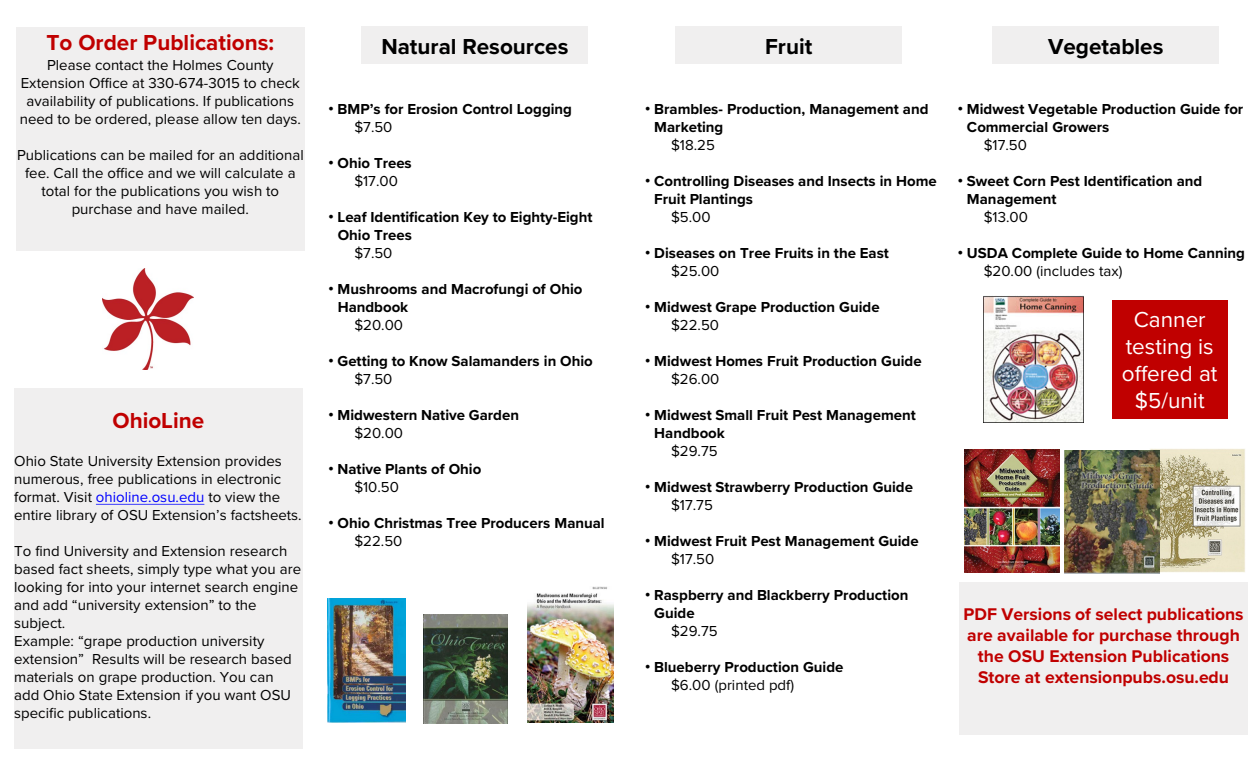
<style>
.page{position:relative;width:1260px;height:765px;background:#fff}
.page>*{position:absolute;margin:0;border:0;box-sizing:border-box;transform-origin:0 0}
.t1{font:700 22.5px "Proxima Nova";color:#000}
.t2{font:22.5px/27px "Proxima Nova";color:#fff;text-align:center}
.t3{font:700 22.5px "Proxima Nova";color:#c00000}
.t4{font:700 17.5px/21px "Proxima Nova";color:#c00000;text-align:center}
.t5{font:15px/18px "Proxima Nova";color:#000}
.t6{font:700 15px/18px "Proxima Nova";color:#000}
.s1{color:#00f}
.s2{font-family:"Arial";font-weight:400}
</style>
<div class="page">
<div style="left:362px;top:27px;width:226px;height:37px;background:#f0efef"></div>
<div style="left:675px;top:27px;width:227px;height:37px;background:#f0efef"></div>
<div style="left:992px;top:27px;width:227px;height:37px;background:#f0efef"></div>
<div style="left:14px;top:388px;width:289px;height:361px;background:#f0efef"></div>
<svg style="left:96px;top:504px;width:108px;height:1px"></svg>
<div style="left:16px;top:28px;width:289px;height:223px;background:#f0efef"></div>
<img style="left:984px;top:296px;width:100px;height:127px">
<img style="left:102px;top:268px;width:92px;height:102px">
<div style="left:960px;top:582px;width:288px;height:152px;background:#f0efef"></div>
<div style="left:1112px;top:300px;width:116px;height:118px;background:#c00000"></div>
<img style="left:423px;top:614px;width:84px;height:109px">
<img style="left:528px;top:587px;width:85px;height:136px">
<img style="left:327px;top:598px;width:78px;height:125px">
<img style="left:965px;top:450px;width:95px;height:123px">
<img style="left:1150px;top:448px;width:95px;height:125px">
<img style="left:1064px;top:451px;width:95px;height:123px">
<p class="t3" style="left:47px;top:26px;width:229px">To Order Publications:</p>
<p class="t5" style="left:20px;top:55px;width:283px;text-align:center">Please contact the Holmes County Extension Office at 330-674-3015 to check availability of publications. If publications need to be ordered, please allow ten days.</p>
<p class="t5" style="left:17px;top:145px;width:288px;text-align:center">Publications can be mailed for an additional fee. Call the office and we will calculate a total for the publications you wish to purchase and have mailed.</p>
<p class="t3" style="left:112px;top:404px;width:93px">OhioLine</p>
<p class="t5" style="left:14px;top:451px;width:289px">Ohio State University Extension provides numerous, free publications in electronic format. Visit <span class="s1">ohioline.osu.edu</span> to view the entire library of OSU Extension’s factsheets.</p>
<p class="t5" style="left:14px;top:541px;width:288px">To find University and Extension research based fact sheets, simply type what you are looking for into your internet search engine and add “university extension” to the subject.</p>
<p class="t5" style="left:14px;top:631px;width:279px">Example: “grape production university extension” Results will be research based materials on grape production. You can add Ohio State Extension if you want OSU specific publications.</p>
<p class="t1" style="left:381px;top:30px;width:189px">Natural Resources</p>
<p class="t1" style="left:765px;top:30px;width:49px">Fruit</p>
<p class="t6" style="left:329px;top:99px;width:245px"><span class="s2">•</span> BMP’s for Erosion Control Logging</p>
<p class="t5" style="left:354px;top:117px;width:40px">$7.50</p>
<p class="t6" style="left:329px;top:153px;width:85px"><span class="s2">•</span> Ohio Trees</p>
<p class="t5" style="left:354px;top:171px;width:45px">$17.00</p>
<p class="t6" style="left:329px;top:207px;width:265px"><span class="s2">•</span> Leaf Identification Key to Eighty-Eight</p>
<p class="t6" style="left:338px;top:225px;width:76px">Ohio Trees</p>
<p class="t5" style="left:354px;top:243px;width:40px">$7.50</p>
<p class="t6" style="left:329px;top:279px;width:255px"><span class="s2">•</span> Mushrooms and Macrofungi of Ohio</p>
<p class="t6" style="left:338px;top:297px;width:72px">Handbook</p>
<p class="t5" style="left:354px;top:315px;width:50px">$20.00</p>
<p class="t6" style="left:329px;top:351px;width:266px"><span class="s2">•</span> Getting to Know Salamanders in Ohio</p>
<p class="t5" style="left:354px;top:369px;width:40px">$7.50</p>
<p class="t6" style="left:329px;top:405px;width:192px"><span class="s2">•</span> Midwestern Native Garden</p>
<p class="t5" style="left:354px;top:423px;width:50px">$20.00</p>
<p class="t6" style="left:329px;top:459px;width:154px"><span class="s2">•</span> Native Plants of Ohio</p>
<p class="t5" style="left:354px;top:477px;width:46px">$10.50</p>
<p class="t6" style="left:329px;top:513px;width:278px"><span class="s2">•</span> Ohio Christmas Tree Producers Manual</p>
<p class="t5" style="left:354px;top:531px;width:50px">$22.50</p>
<p class="t6" style="left:654px;top:99px;width:276px;text-indent:-9px"><span class="s2">•</span> Brambles- Production, Management and<br>Marketing</p>
<p class="t5" style="left:671px;top:135px;width:45px">$18.25</p>
<p class="t6" style="left:654px;top:171px;width:284px;text-indent:-9px"><span class="s2">•</span> Controlling Diseases and Insects in Home<br>Fruit Plantings</p>
<p class="t5" style="left:671px;top:207px;width:41px">$5.00</p>
<p class="t6" style="left:645px;top:243px;width:245px"><span class="s2">•</span> Diseases on Tree Fruits in the East</p>
<p class="t5" style="left:671px;top:261px;width:50px">$25.00</p>
<p class="t6" style="left:645px;top:297px;width:236px"><span class="s2">•</span> Midwest Grape Production Guide</p>
<p class="t5" style="left:671px;top:315px;width:50px">$22.50</p>
<p class="t6" style="left:645px;top:351px;width:278px"><span class="s2">•</span> Midwest Homes Fruit Production Guide</p>
<p class="t5" style="left:671px;top:369px;width:50px">$26.00</p>
<p class="t6" style="left:654px;top:405px;width:263px;text-indent:-9px"><span class="s2">•</span> Midwest Small Fruit Pest Management<br>Handbook</p>
<p class="t5" style="left:671px;top:441px;width:48px">$29.75</p>
<p class="t6" style="left:645px;top:477px;width:269px"><span class="s2">•</span> Midwest Strawberry Production Guide</p>
<p class="t5" style="left:671px;top:495px;width:43px">$17.75</p>
<p class="t6" style="left:645px;top:531px;width:275px"><span class="s2">•</span> Midwest Fruit Pest Management Guide</p>
<p class="t5" style="left:671px;top:549px;width:45px">$17.50</p>
<p class="t6" style="left:654px;top:585px;width:256px;text-indent:-9px"><span class="s2">•</span> Raspberry and Blackberry Production<br>Guide</p>
<p class="t5" style="left:671px;top:621px;width:48px">$29.75</p>
<p class="t6" style="left:645px;top:657px;width:200px"><span class="s2">•</span> Blueberry Production Guide</p>
<p class="t5" style="left:671px;top:675px;width:125px">$6.00 (printed pdf)</p>
<p class="t1" style="left:1048px;top:30px;width:117px">Vegetables</p>
<p class="t6" style="left:967px;top:99px;width:278px;text-indent:-9px"><span class="s2">•</span> Midwest Vegetable Production Guide for<br>Commercial Growers</p>
<p class="t5" style="left:984px;top:135px;width:45px">$17.50</p>
<p class="t6" style="left:967px;top:171px;width:237px;text-indent:-9px"><span class="s2">•</span> Sweet Corn Pest Identification and<br>Management</p>
<p class="t5" style="left:984px;top:207px;width:46px">$13.00</p>
<p class="t6" style="left:958px;top:243px;width:289px"><span class="s2">•</span> USDA Complete Guide to Home Canning</p>
<p class="t5" style="left:984px;top:261px;width:140px">$20.00 (includes tax)</p>
<p class="t2" style="left:1122px;top:305px;width:97px">Canner testing is offered at $5/unit</p>
<p class="t4" style="left:964px;top:603px;width:282px">PDF Versions of select publications are available for purchase through the OSU Extension Publications Store at extensionpubs.osu.edu</p>
</div>
